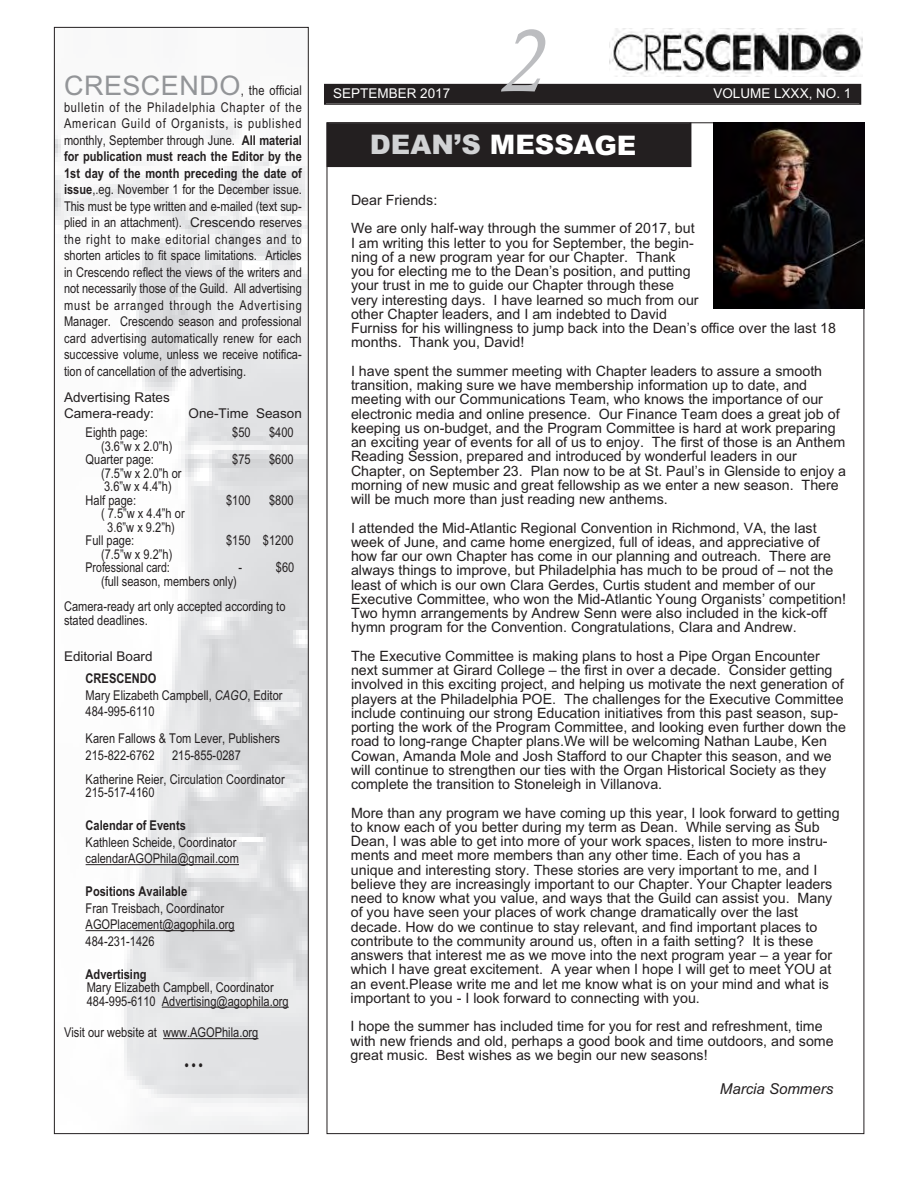
<style>
.page{position:relative;width:918px;height:1188px;background:#fff}
.page>*{position:absolute;margin:0;border:0;box-sizing:border-box;transform-origin:0 0}
.t1{font:italic 90px "Calisto";color:#bcbdc0}
.t2{font:900 27px "Arial";color:#fff}
.t3{font:italic 15px "Arial";color:#231f20}
.t4{font:14.25px/14.2px "Arial";color:#231f20}
.t5{font:13.5px/16.5px "Arial Narrow";color:#231f20}
.t6{font:13.5px/16.5px "Arial";color:#231f20}
.t7{font:700 13.5px "Arial Narrow";color:#231f20}
.t8{font:13.5px "Arial";color:#fff}
.s1{font-family:"Arial";font-size:27px;color:#939598}
.s2{font-weight:700}
.s3{font-family:"Arial"}
.s4{font-style:italic}
.s5{color:#d1d2d4}
</style>
<div class="page">
<img style="left:56px;top:121px;width:251px;height:1011px">
<div style="left:326px;top:85px;width:534px;height:18px;background:#231f20"></div>
<div style="left:324px;top:84px;width:537px;height:21px;border:2px solid #231f20"></div>
<img style="left:609px;top:29px;width:253px;height:48px">
<hr style="left:86px;top:864px;width:153px;height:1px;background:#231f20">
<hr style="left:86px;top:930px;width:149px;height:1px;background:#231f20">
<hr style="left:162px;top:1007px;width:127px;height:1px;background:#231f20">
<hr style="left:163px;top:1038px;width:95px;height:1px;background:#231f20">
<div style="left:328px;top:124px;width:362px;height:42px;background:#231f20"></div>
<div style="left:327px;top:122px;width:364px;height:45px;border:2px solid #231f20"></div>
<img style="left:714px;top:122px;width:150px;height:187px">
<p class="t5" style="left:64px;top:82px;width:239px"><span class="s1">CRESCENDO</span>, the official</p>
<p class="t5" style="left:64px;top:99px;width:240px;text-align:justify">bulletin of the Philadelphia Chapter of the American Guild of Organists, is published monthly, September through June. <span class="s2">All material for publication must reach the Editor by the 1st day of the month preceding the date of issue</span>,.eg. November 1 for the December issue.<br>This must be type written and e-mailed (text sup&shy;plied in an attachment). <span class="s3">Crescendo</span> reserves the right to make editorial changes and to shorten articles to fit space limitations. Articles in Crescendo reflect the views of the writers and not necessarily those of the Guild. All advertising must be arranged through the Advertising Manager. Crescendo season and professional card advertising automatically renew for each successive volume, unless we receive notifica&shy;tion of cancellation of the advertising.</p>
<p class="t6" style="left:64px;top:389px;width:107px">Advertising Rates<br>Camera-ready:</p>
<p class="t6" style="left:189px;top:406px;width:115px">One-Time Season</p>
<p class="t5" style="left:86px;top:424px;width:64px">Eighth page:</p>
<p class="t5" style="left:232px;top:424px;width:20px">$50</p>
<p class="t5" style="left:269px;top:424px;width:26px">$400</p>
<p class="t5" style="left:86px;top:439px;width:88px;line-height:13.5px;text-indent:15px">(3.6”w x 2.0”h)<br>Quarter page:</p>
<p class="t5" style="left:232px;top:451px;width:20px">$75</p>
<p class="t5" style="left:269px;top:451px;width:26px">$600</p>
<p class="t5" style="left:101px;top:465px;width:82px">(7.5”w x 2.0”h or</p>
<p class="t5" style="left:104px;top:478px;width:69px">3.6”w x 4.4”h)</p>
<p class="t5" style="left:86px;top:492px;width:52px">Half page:</p>
<p class="t5" style="left:226px;top:492px;width:26px">$100</p>
<p class="t5" style="left:269px;top:492px;width:26px">$800</p>
<p class="t5" style="left:101px;top:505px;width:85px">( 7.5”w x 4.4”h or</p>
<p class="t5" style="left:107px;top:519px;width:69px">3.6”w x 9.2”h)</p>
<p class="t5" style="left:86px;top:532px;width:50px">Full page:</p>
<p class="t5" style="left:226px;top:532px;width:69px">$150 $1200</p>
<p class="t5" style="left:86px;top:547px;width:88px;line-height:13.5px;text-align:right">(7.5”w x 9.2”h)<br>Professional card:</p>
<p class="t5" style="left:238px;top:559px;width:5px">-</p>
<p class="t5" style="left:276px;top:559px;width:20px">$60</p>
<p class="t5" style="left:64px;top:568px;width:223px;line-height:25.5px;text-indent:37px">(full season, members only)<br>Camera-ready art only accepted according to</p>
<p class="t5" style="left:64px;top:612px;width:85px">stated deadlines.</p>
<p class="t6" style="left:64px;top:648px;width:90px">Editorial Board</p>
<p class="t5" style="left:86px;top:670px;width:198px"><span class="s2">CRESCENDO<br></span>Mary Elizabeth Campbell, <span class="s4">CAGO</span>, Editor<br>484-995-6110</p>
<p class="t5" style="left:86px;top:730px;width:196px">Karen Fallows &amp; Tom Lever, Publishers<br>215-822-6762</p>
<p class="t5" style="left:86px;top:743px;width:201px;line-height:24px;text-indent:86px">215-855-0287<br>Katherine Reier, Circulation Coordinator</p>
<p class="t5" style="left:86px;top:784px;width:70px">215-517-4160</p>
<p class="t7" style="left:86px;top:818px;width:102px">Calendar of Events</p>
<p class="t5" style="left:86px;top:834px;width:155px">Kathleen Scheide, Coordinator calendarAGOPhila@gmail.com</p>
<p class="t7" style="left:86px;top:884px;width:103px">Positions Available</p>
<p class="t5" style="left:86px;top:900px;width:151px">Fran Treisbach, Coordinator<br>AGOPlacement@agophila.org<br>484-231-1426</p>
<p class="t7" style="left:86px;top:966px;width:62px">Advertising</p>
<p class="t5" style="left:87px;top:981px;width:204px;line-height:13.5px">Mary Elizabeth Campbell, Coordinator<br>484-995-6110 Advertising@agophila.org</p>
<p class="t5" style="left:64px;top:1024px;width:196px">Visit our website at www.AGOPhila.org</p>
<p class="t7" style="left:185px;top:1058px;width:19px">• • •</p>
<p class="t8" style="left:333px;top:86px;width:119px">SEPTEMBER 2017</p>
<h1 class="t1" style="left:501px;top:7px;width:44px">2</h1>
<p class="t8" style="left:713px;top:86px;width:140px">VOLUME LXXX, NO. 1</p>
<h2 class="t2" style="left:370px;top:129px;width:268px"><span class="s5">DEAN’S</span> MESSAGE</h2>
<p class="t4" style="left:351px;top:186px;width:345px;line-height:28.5px">Dear Friends:<br>We are only half-way through the summer of 2017, but</p>
<p class="t4" style="left:351px;top:235px;width:487px">I am writing this letter to you for September, the begin-<br>ning of a new program year for our Chapter. Thank<br>you for electing me to the Dean’s position, and putting<br>your trust in me to guide our Chapter through these<br>very interesting days. I have learned so much from our<br>other Chapter leaders, and I am indebted to David<br>Furniss for his willingness to jump back into the Dean’s office over the last 18 months. Thank you, David!</p>
<p class="t4" style="left:351px;top:364px;width:497px">I have spent the summer meeting with Chapter leaders to assure a smooth transition, making sure we have membership information up to date, and meeting with our Communications Team, who knows the importance of our electronic media and online presence. Our Finance Team does a great job of keeping us on-budget, and the Program Committee is hard at work preparing an exciting year of events for all of us to enjoy. The first of those is an Anthem Reading Session, prepared and introduced by wonderful leaders in our Chapter, on September 23. Plan now to be at St. Paul’s in Glenside to enjoy a morning of new music and great fellowship as we enter a new season. There will be much more than just reading new anthems.</p>
<p class="t4" style="left:351px;top:520px;width:496px">I attended the Mid-Atlantic Regional Convention in Richmond, VA, the last week of June, and came home energized, full of ideas, and appreciative of how far our own Chapter has come in our planning and outreach. There are always things to improve, but Philadelphia has much to be proud of – not the least of which is our own Clara Gerdes, Curtis student and member of our Executive Committee, who won the Mid-Atlantic Young Organists’ competition!<br>Two hymn arrangements by Andrew Senn were also included in the kick-off hymn program for the Convention. Congratulations, Clara and Andrew.</p>
<p class="t4" style="left:351px;top:649px;width:497px">The Executive Committee is making plans to host a Pipe Organ Encounter next summer at Girard College – the first in over a decade. Consider getting involved in this exciting project, and helping us motivate the next generation of players at the Philadelphia POE. The challenges for the Executive Committee include continuing our strong Education initiatives from this past season, sup&shy;porting the work of the Program Committee, and looking even further down the road to long-range Chapter plans.We will be welcoming Nathan Laube, Ken Cowan, Amanda Mole and Josh Stafford to our Chapter this season, and we will continue to strengthen our ties with the Organ Historical Society as they complete the transition to Stoneleigh in Villanova.</p>
<p class="t4" style="left:351px;top:805px;width:491px">More than any program we have coming up this year, I look forward to getting to know each of you better during my term as Dean. While serving as Sub Dean, I was able to get into more of your work spaces, listen to more instru&shy;ments and meet more members than any other time. Each of you has a unique and interesting story. These stories are very important to me, and I believe they are increasingly important to our Chapter. Your Chapter leaders need to know what you value, and ways that the Guild can assist you. Many of you have seen your places of work change dramatically over the last decade. How do we continue to stay relevant, and find important places to contribute to the community around us, often in a faith setting? It is these answers that interest me as we move into the next program year – a year for which I have great excitement. A year when I hope I will get to meet YOU at an event.Please write me and let me know what is on your mind and what is important to you - I look forward to connecting with you.</p>
<p class="t4" style="left:351px;top:1019px;width:485px">I hope the summer has included time for you for rest and refreshment, time with new friends and old, perhaps a good book and time outdoors, and some great music. Best wishes as we begin our new seasons!</p>
<p class="t3" style="left:720px;top:1080px;width:115px">Marcia Sommers</p>
</div>
